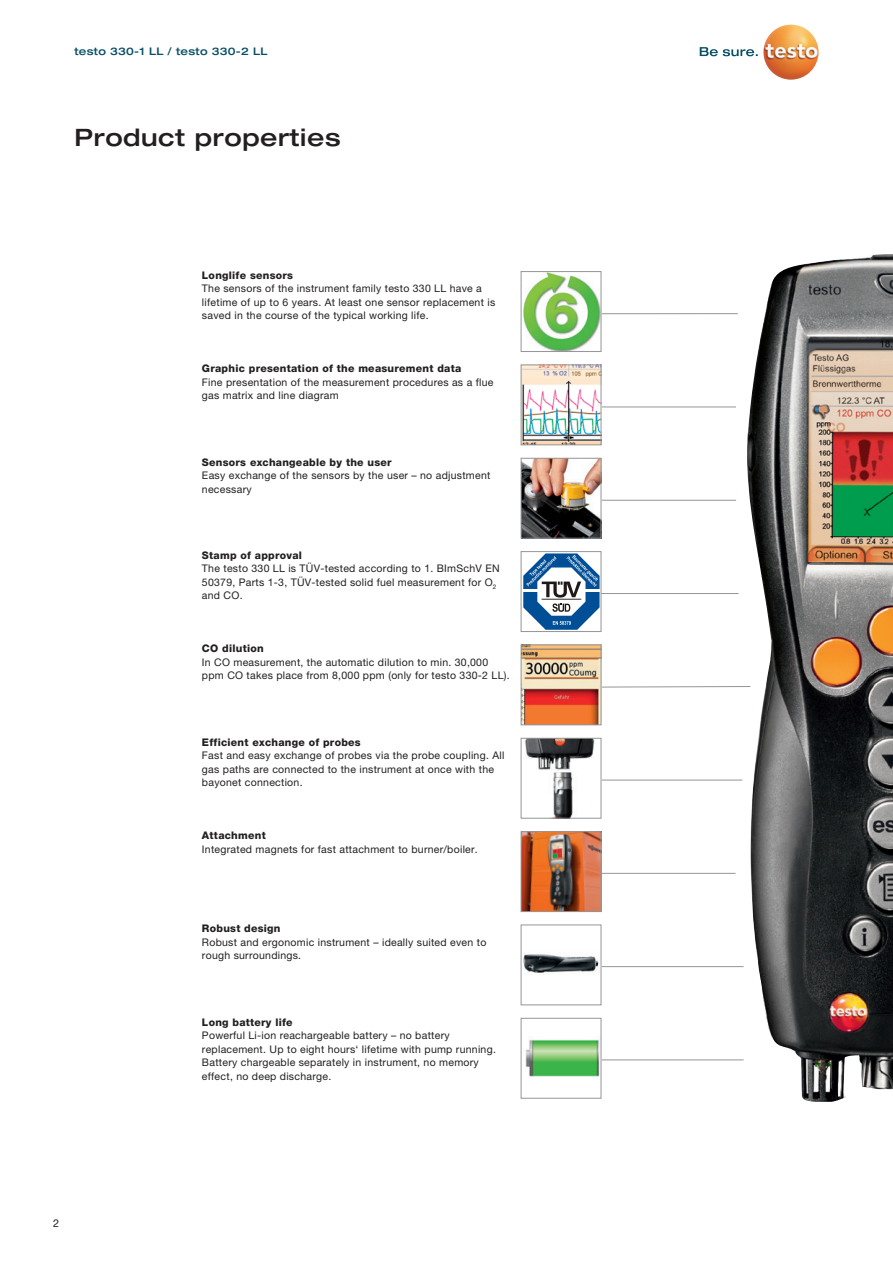
<style>
.page{position:relative;width:893px;height:1263px;background:#fff}
.page>*{position:absolute;margin:0;border:0;box-sizing:border-box;transform-origin:0 0}
.t1{font:500 expanded 24px "Helvetica Neue LTW1 G";letter-spacing:.025em;color:#231f20}
.t2{font:10.8px "Helvetica Neue LTW1 G";color:#231f20}
.t3{font:10.5px/13.5px "Helvetica Neue LTW1 G";letter-spacing:.025em;color:#231f20}
.t4{font:800 10.5px "Helvetica Neue LTW1 G";letter-spacing:.025em;color:#231f20}
.t5{font:500 expanded 10.5px "Helvetica Neue LTW1 G";letter-spacing:.025em;color:#074f64}
</style>
<div class="page">
<hr style="left:601px;top:313px;width:137px;height:1px;background:#939598">
<hr style="left:601px;top:407px;width:135px;height:1px;background:#939598">
<hr style="left:601px;top:500px;width:135px;height:1px;background:#939598">
<hr style="left:601px;top:593px;width:137px;height:1px;background:#939598">
<svg style="left:601px;top:686px;width:146px;height:2px"></svg>
<hr style="left:601px;top:780px;width:141px;height:1px;background:#939598">
<hr style="left:601px;top:873px;width:134px;height:1px;background:#939598">
<hr style="left:601px;top:966px;width:142px;height:1px;background:#939598">
<hr style="left:601px;top:1059px;width:142px;height:1px;background:#939598">
<img style="left:523px;top:273px;width:76px;height:77px">
<div style="left:521px;top:271px;width:80px;height:81px;border:1px solid #939598"></div>
<img style="left:523px;top:367px;width:76px;height:76px">
<div style="left:521px;top:365px;width:80px;height:80px;border:1px solid #939598"></div>
<img style="left:523px;top:460px;width:76px;height:76px">
<div style="left:521px;top:458px;width:80px;height:80px;border:1px solid #939598"></div>
<svg style="left:523px;top:553px;width:76px;height:77px"></svg>
<div style="left:521px;top:551px;width:80px;height:81px;border:1px solid #939598"></div>
<img style="left:523px;top:647px;width:76px;height:76px">
<div style="left:521px;top:645px;width:80px;height:80px;border:1px solid #939598"></div>
<img style="left:525px;top:740px;width:70px;height:76px">
<div style="left:521px;top:738px;width:80px;height:80px;border:1px solid #939598"></div>
<img style="left:523px;top:954px;width:76px;height:19px">
<div style="left:521px;top:925px;width:80px;height:80px;border:1px solid #939598"></div>
<img style="left:525px;top:1039px;width:74px;height:38px">
<div style="left:521px;top:1018px;width:80px;height:80px;border:1px solid #939598"></div>
<img style="left:523px;top:833px;width:76px;height:77px">
<div style="left:521px;top:831px;width:80px;height:81px;border:1px solid #939598"></div>
<img style="left:747px;top:254px;width:146px;height:848px">
<svg style="left:700px;top:47px;width:58px;height:9px"></svg>
<img style="left:763px;top:24px;width:56px;height:56px;border-radius:28px">
<p class="t5" style="left:74px;top:44px;width:195px">testo 330-1 LL / testo 330-2 LL</p>
<h1 class="t1" style="left:74px;top:122px;width:268px">Product properties</h1>
<p class="t4" style="left:202px;top:269px;width:93px">Longlife sensors</p>
<p class="t3" style="left:202px;top:282px;width:295px">The sensors of the instrument family testo 330 LL have a lifetime of up to 6 years. At least one sensor replacement is saved in the course of the typical working life.</p>
<p class="t4" style="left:202px;top:362px;width:261px">Graphic presentation of the measurement data</p>
<p class="t3" style="left:202px;top:375px;width:293px">Fine presentation of the measurement procedures as a flue gas matrix and line diagram</p>
<p class="t4" style="left:202px;top:456px;width:191px">Sensors exchangeable by the user</p>
<p class="t3" style="left:202px;top:469px;width:290px">Easy exchange of the sensors by the user – no adjustment necessary</p>
<p class="t4" style="left:202px;top:549px;width:102px">Stamp of approval</p>
<p class="t3" style="left:202px;top:562px;width:299px">The testo 330 LL is TÜV-tested according to 1. BImSchV EN<br>50379, Parts 1-3, TÜV-tested solid fuel measurement for O<sub>2 </sub>and CO.</p>
<p class="t4" style="left:202px;top:642px;width:63px">CO dilution</p>
<p class="t3" style="left:202px;top:655px;width:309px">In CO measurement, the automatic dilution to min. 30,000 ppm CO takes place from 8,000 ppm (only for testo 330-2 LL).</p>
<p class="t4" style="left:202px;top:736px;width:160px">Efficient exchange of probes</p>
<p class="t3" style="left:202px;top:748px;width:304px">Fast and easy exchange of probes via the probe coupling. All gas paths are connected to the instrument at once with the bayonet connection.</p>
<p class="t4" style="left:202px;top:829px;width:65px">Attachment</p>
<p class="t3" style="left:202px;top:842px;width:277px">Integrated magnets for fast attachment to burner/boiler.</p>
<p class="t4" style="left:202px;top:922px;width:80px">Robust design</p>
<p class="t3" style="left:202px;top:935px;width:286px">Robust and ergonomic instrument – ideally suited even to rough surroundings.</p>
<p class="t4" style="left:202px;top:1016px;width:92px">Long battery life</p>
<p class="t3" style="left:202px;top:1028px;width:295px">Powerful Li-ion reachargeable battery – no battery replacement. Up to eight hours‘ lifetime with pump running.<br>Battery chargeable separately in instrument, no memory effect, no deep discharge.</p>
<p class="t2" style="left:53px;top:1217px;width:8px">2</p>
</div>
